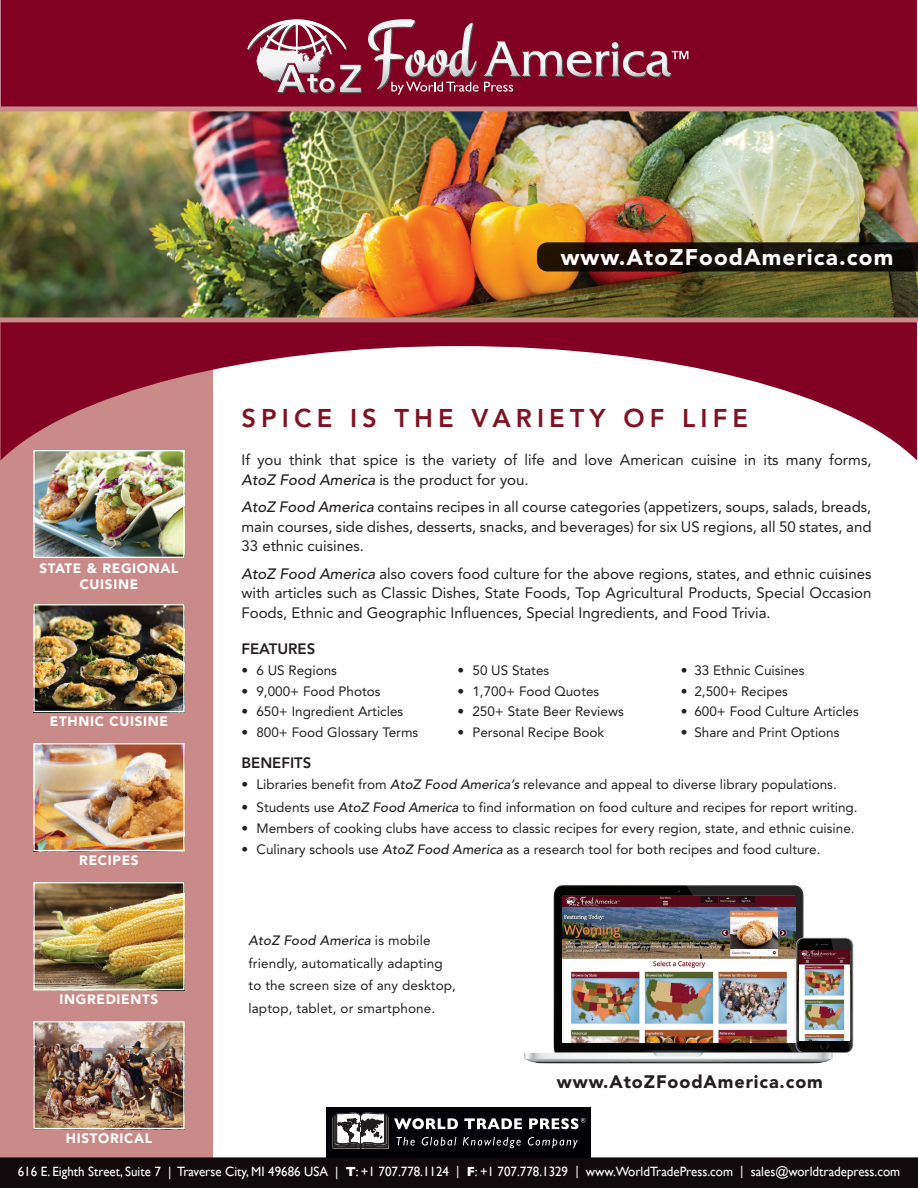
<style>
.page{position:relative;width:918px;height:1188px;background:#fff}
.page>*{position:absolute;margin:0;border:0;box-sizing:border-box;transform-origin:0 0}
.t1{font:800 25.5px "Avenir";letter-spacing:.2em;color:#7f1325}
.t2{font:900 22.5px "Avenir";letter-spacing:.05em;color:#fff}
.t3{font:900 18px "Avenir";letter-spacing:.05em;color:#231f20}
.t4{font:15px/19.5px "Avenir";color:#231f20;text-align:justify}
.t5{font:800 15px "Avenir";color:#231f20}
.t6{font:13.5px/22.5px "Avenir";color:#231f20}
.t7{font:13.5px "Gill Sans";color:#fff;scale:.96 1}
.t8{font:900 13.5px/16.2px "Avenir";letter-spacing:.05em;color:#fff;text-align:center}
.s1{font-weight:500;font-style:italic}
.s2{font-weight:700}
</style>
<div class="page">
<div style="left:0;top:258px;width:213px;height:916px;background:#c98b8a"></div>
<img style="left:35px;top:884px;width:148px;height:104px">
<div style="left:33px;top:882px;width:152px;height:108px;border:1px solid #fff"></div>
<img style="left:35px;top:460px;width:148px;height:96px">
<div style="left:33px;top:450px;width:152px;height:108px;border:1px solid #fff"></div>
<img style="left:35px;top:1023px;width:148px;height:104px">
<div style="left:33px;top:1021px;width:152px;height:108px;border:1px solid #fff"></div>
<img style="left:35px;top:606px;width:148px;height:104px">
<div style="left:33px;top:604px;width:152px;height:108px;border:1px solid #fff"></div>
<img style="left:35px;top:745px;width:148px;height:104px">
<div style="left:33px;top:743px;width:152px;height:108px;border:1px solid #fff"></div>
<div style="left:0;top:1157px;width:918px;height:31px;background:#110a0c"></div>
<div style="left:327px;top:1107px;width:264px;height:51px;background:#020105"></div>
<svg style="left:529px;top:1118px;width:56px;height:11px"></svg>
<svg style="left:333px;top:1112px;width:189px;height:37px"></svg>
<svg style="left:528px;top:1137px;width:50px;height:11px"></svg>
<svg style="left:1px;top:0;width:916px;height:460px;fill:#820123"></svg>
<img style="left:0;top:111px;width:918px;height:206px">
<div style="left:0;top:106px;width:918px;height:5px;background:#c98b8a"></div>
<div style="left:0;top:317px;width:918px;height:5px;background:#c98b8a"></div>
<svg style="left:537px;top:242px;width:381px;height:29px;background:#190f08"></svg>
<svg style="left:248px;top:19px;width:114px;height:75px"></svg>
<svg style="left:368px;top:19px;width:320px;height:76px;background:#932e49"></svg>
<img style="left:524px;top:885px;width:309px;height:179px">
<img style="left:793px;top:936px;width:61px;height:121px">
<img style="left:562px;top:897px;width:233px;height:145px">
<img style="left:799px;top:951px;width:51px;height:89px">
<h2 class="t2" style="left:561px;top:243px;width:334px">www.AtoZFoodAmerica.com</h2>
<p class="t8" style="left:40px;top:560px;width:140px">STATE &amp; REGIONAL<br>CUISINE</p>
<p class="t8" style="left:50px;top:713px;width:120px">ETHNIC CUISINE</p>
<p class="t8" style="left:79px;top:852px;width:61px">RECIPES</p>
<p class="t8" style="left:60px;top:991px;width:100px">INGREDIENTS</p>
<h1 class="t1" style="left:242px;top:403px;width:508px">SPICE IS THE VARIETY OF LIFE</h1>
<p class="t4" style="left:242px;top:450px;width:632px">If you think that spice is the variety of life and love American cuisine in its many forms,<br><span class="s1">AtoZ Food America</span> is the product for you.</p>
<p class="t4" style="left:242px;top:497px;width:632px"><span class="s1">AtoZ Food America</span> contains recipes in all course categories (appetizers, soups, salads, breads, main courses, side dishes, desserts, snacks, and beverages) for six US regions, all 50 states, and 33 ethnic cuisines.</p>
<p class="t4" style="left:242px;top:564px;width:632px"><span class="s1">AtoZ Food America</span> also covers food culture for the above regions, states, and ethnic cuisines with articles such as Classic Dishes, State Foods, Top Agricultural Products, Special Occasion Foods, Ethnic and Geographic Influences, Special Ingredients, and Food Trivia.</p>
<p class="t5" style="left:242px;top:640px;width:75px">FEATURES</p>
<p class="t6" style="left:242px;top:659px;width:97px">• 6 US Regions</p>
<p class="t6" style="left:458px;top:659px;width:93px">• 50 US States</p>
<p class="t6" style="left:681px;top:659px;width:125px">• 33 Ethnic Cuisines</p>
<p class="t6" style="left:241px;top:680px;width:141px">• 9,000+ Food Photos</p>
<p class="t6" style="left:457px;top:680px;width:143px">• 1,700+ Food Quotes</p>
<p class="t6" style="left:681px;top:680px;width:109px">• 2,500+ Recipes</p>
<p class="t6" style="left:241px;top:701px;width:163px">• 650+ Ingredient Articles</p>
<p class="t6" style="left:457px;top:701px;width:168px">• 250+ State Beer Reviews</p>
<p class="t6" style="left:681px;top:701px;width:179px">• 600+ Food Culture Articles</p>
<p class="t6" style="left:241px;top:721px;width:178px">• 800+ Food Glossary Terms</p>
<p class="t6" style="left:457px;top:721px;width:148px">• Personal Recipe Book</p>
<p class="t6" style="left:681px;top:721px;width:160px">• Share and Print Options</p>
<p class="t5" style="left:242px;top:754px;width:71px">BENEFITS</p>
<p class="t6" style="left:242px;top:773px;width:597px">• Libraries benefit from <span class="s1">AtoZ Food America’s</span> relevance and appeal to diverse library populations.</p>
<p class="t6" style="left:242px;top:796px;width:618px">• Students use <span class="s1">AtoZ Food America</span> to find information on food culture and recipes for report writing.</p>
<p class="t6" style="left:242px;top:817px;width:615px">• Members of cooking clubs have access to classic recipes for every region, state, and ethnic cuisine.</p>
<p class="t6" style="left:242px;top:838px;width:580px">• Culinary schools use <span class="s1">AtoZ Food America</span> as a research tool for both recipes and food culture.</p>
<p class="t6" style="left:248px;top:929px;width:209px"><span class="s1">AtoZ Food America</span> is mobile friendly, automatically adapting to the screen size of any desktop, laptop, tablet, or smartphone.</p>
<h3 class="t3" style="left:557px;top:1071px;width:268px">www.AtoZFoodAmerica.com</h3>
<p class="t8" style="left:66px;top:1131px;width:88px">HISTORICAL</p>
<p class="t7" style="left:18px;top:1164px;width:921px">616 E. Eighth Street, Suite 7 | Traverse City, MI 49686 USA | <span class="s2">T</span>: +1 707.778.1124 | <span class="s2">F</span>: +1 707.778.1329 | www.WorldTradePress.com | sales@worldtradepress.com</p>
</div>
